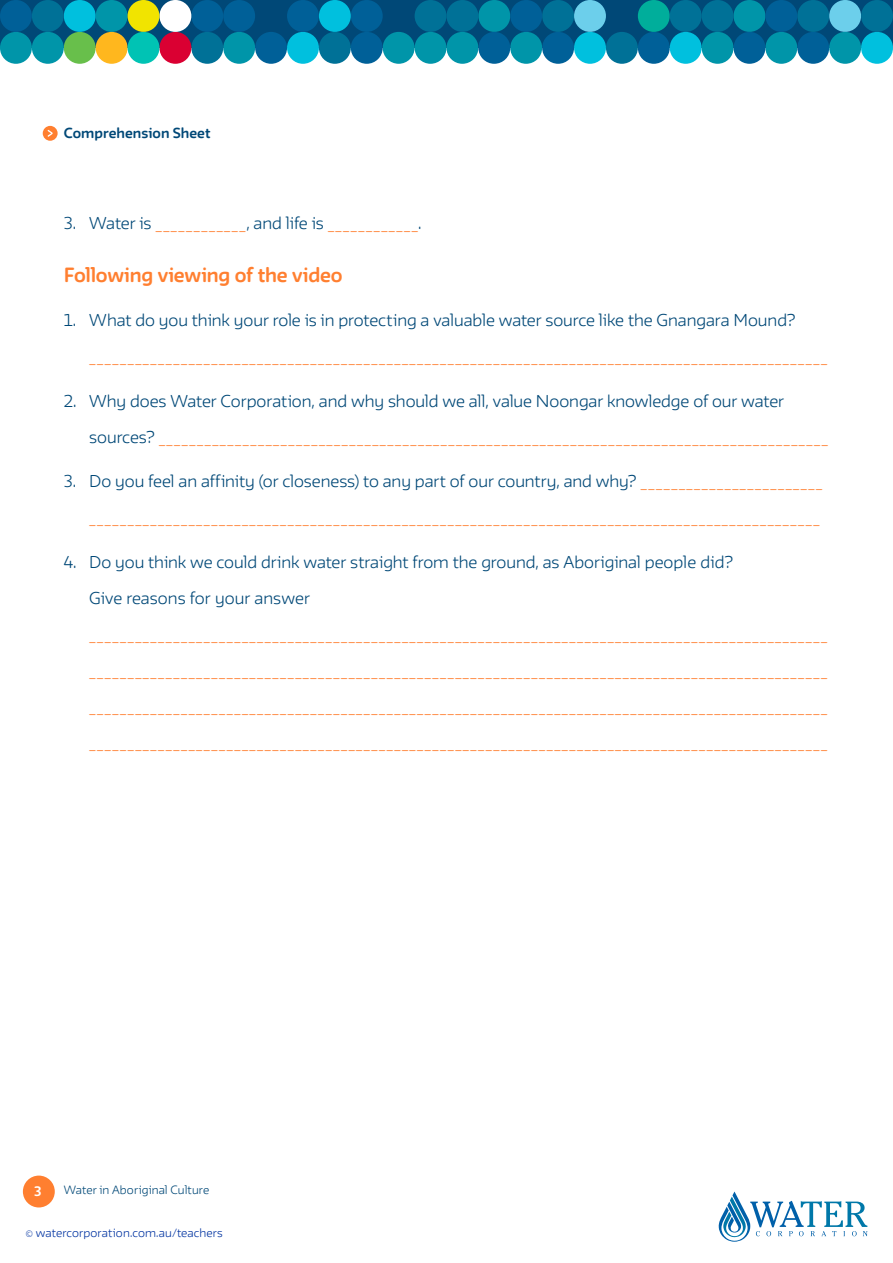
<style>
.page{position:relative;width:893px;height:1263px;background:#fff}
.page>*{position:absolute;margin:0;border:0;box-sizing:border-box;transform-origin:0 0}
.t1{font:700 18px "FWT Irma Round";letter-spacing:-.015em;color:#ff7f30}
.t2{font:300 15px "FWT Irma Round";letter-spacing:-.01em;color:#ff7f30}
.t3{font:300 15px "FWT Irma Round";letter-spacing:-.005em;color:#004877}
.t4{font:700 12.75px "FWT Irma Round";letter-spacing:.005em;color:#004877}
.t5{font:700 12px "FWT Irma Round";color:#fff}
.t6{font:300 10.5px "FWT Irma Round";letter-spacing:.01em;color:#0033a1}
.t7{font:300 10.5px "FWT Irma Round";letter-spacing:.005em;color:#004877}
.s1{color:#004877}
.s2{color:#ff7f30}
</style>
<div class="page">
<svg style="left:719px;top:1191px;width:148px;height:51px"></svg>
<div style="left:0;top:0;width:893px;height:48px;background:#004877"></div>
<div style="left:223px;top:32px;width:32px;height:32px;background:#0095a9;border-radius:50%"></div>
<div style="left:287px;top:32px;width:32px;height:32px;background:#00c0de;border-radius:50%"></div>
<div style="left:319px;top:32px;width:32px;height:32px;background:#007197;border-radius:50%"></div>
<div style="left:255px;top:32px;width:32px;height:32px;background:#006098;border-radius:50%"></div>
<div style="left:191px;top:32px;width:32px;height:32px;background:#007197;border-radius:50%"></div>
<div style="left:351px;top:0;width:32px;height:32px;background:#006098;border-radius:50%"></div>
<div style="left:287px;top:0;width:32px;height:32px;background:#006098;border-radius:50%"></div>
<div style="left:191px;top:0;width:32px;height:32px;background:#006098;border-radius:50%"></div>
<div style="left:223px;top:0;width:32px;height:32px;background:#006098;border-radius:50%"></div>
<div style="left:319px;top:0;width:32px;height:32px;background:#00c0de;border-radius:50%"></div>
<div style="left:64px;top:32px;width:32px;height:32px;background:#68bf4b;border-radius:50%"></div>
<div style="left:64px;top:0;width:32px;height:32px;background:#00c0de;border-radius:50%"></div>
<div style="left:0;top:32px;width:32px;height:32px;background:#0095a9;border-radius:50%"></div>
<div style="left:383px;top:32px;width:32px;height:32px;background:#0095a9;border-radius:50%"></div>
<div style="left:32px;top:32px;width:32px;height:32px;background:#0095a9;border-radius:50%"></div>
<div style="left:32px;top:0;width:32px;height:32px;background:#007197;border-radius:50%"></div>
<div style="left:0;top:0;width:32px;height:32px;background:#006098;border-radius:50%"></div>
<div style="left:351px;top:32px;width:32px;height:32px;background:#006098;border-radius:50%"></div>
<div style="left:96px;top:0;width:32px;height:32px;background:#0095a9;border-radius:50%"></div>
<div style="left:159px;top:32px;width:32px;height:32px;background:#da0032;border-radius:50%"></div>
<div style="left:96px;top:32px;width:32px;height:32px;background:#ffb71e;border-radius:50%"></div>
<div style="left:159px;top:0;width:32px;height:32px;background:#fff;border-radius:50%"></div>
<div style="left:128px;top:0;width:31px;height:32px;background:#f1e400;border-radius:50%"></div>
<div style="left:128px;top:32px;width:31px;height:32px;background:#00c3b4;border-radius:50%"></div>
<div style="left:415px;top:0;width:31px;height:32px;background:#007197;border-radius:50%"></div>
<div style="left:415px;top:32px;width:31px;height:32px;background:#0095a9;border-radius:50%"></div>
<div style="left:638px;top:32px;width:32px;height:32px;background:#006098;border-radius:50%"></div>
<div style="left:510px;top:32px;width:32px;height:32px;background:#0095a9;border-radius:50%"></div>
<div style="left:542px;top:32px;width:32px;height:32px;background:#006098;border-radius:50%"></div>
<div style="left:478px;top:0;width:32px;height:32px;background:#0095a9;border-radius:50%"></div>
<div style="left:446px;top:32px;width:32px;height:32px;background:#0095a9;border-radius:50%"></div>
<div style="left:478px;top:32px;width:32px;height:32px;background:#006098;border-radius:50%"></div>
<div style="left:542px;top:0;width:32px;height:32px;background:#007197;border-radius:50%"></div>
<div style="left:574px;top:0;width:32px;height:32px;background:#6ccfeb;border-radius:50%"></div>
<div style="left:510px;top:0;width:32px;height:32px;background:#006098;border-radius:50%"></div>
<div style="left:446px;top:0;width:32px;height:32px;background:#007197;border-radius:50%"></div>
<div style="left:574px;top:32px;width:32px;height:32px;background:#00c0de;border-radius:50%"></div>
<div style="left:606px;top:32px;width:32px;height:32px;background:#007197;border-radius:50%"></div>
<div style="left:638px;top:0;width:32px;height:32px;background:#00ae9b;border-radius:50%"></div>
<div style="left:670px;top:0;width:32px;height:32px;background:#007197;border-radius:50%"></div>
<div style="left:670px;top:32px;width:32px;height:32px;background:#00c0de;border-radius:50%"></div>
<div style="left:765px;top:32px;width:32px;height:32px;background:#0095a9;border-radius:50%"></div>
<div style="left:797px;top:32px;width:32px;height:32px;background:#006098;border-radius:50%"></div>
<div style="left:733px;top:0;width:32px;height:32px;background:#0095a9;border-radius:50%"></div>
<div style="left:702px;top:32px;width:31px;height:32px;background:#0095a9;border-radius:50%"></div>
<div style="left:733px;top:32px;width:32px;height:32px;background:#006098;border-radius:50%"></div>
<div style="left:797px;top:0;width:32px;height:32px;background:#007197;border-radius:50%"></div>
<div style="left:829px;top:0;width:32px;height:32px;background:#6ccfeb;border-radius:50%"></div>
<div style="left:765px;top:0;width:32px;height:32px;background:#006098;border-radius:50%"></div>
<div style="left:702px;top:0;width:31px;height:32px;background:#007197;border-radius:50%"></div>
<div style="left:861px;top:32px;width:32px;height:32px;background:#00c0de;border-radius:50%"></div>
<div style="left:861px;top:0;width:32px;height:32px;background:#007197;border-radius:50%"></div>
<div style="left:829px;top:32px;width:32px;height:32px;background:#0095a9;border-radius:50%"></div>
<div style="left:23px;top:1175px;width:32px;height:32px;background:#ff7f30;border-radius:50%"></div>
<svg style="left:43px;top:126px;width:15px;height:15px"></svg>
<p class="t4" style="left:64px;top:122px;width:148px">Comprehension Sheet</p>
<p class="t2" style="left:64px;top:211px;width:359px"><span class="s1">3. Water is</span> ____________<span class="s1">, and life is</span> ____________<span class="s1">.</span></p>
<p class="t1" style="left:64px;top:260px;width:280px">Following viewing of the video</p>
<p class="t3" style="left:64px;top:308px;width:733px">1. What do you think your role is in protecting a valuable water source like the Gnangara Mound?</p>
<p class="t2" style="left:89px;top:344px;width:740px">_________________________________________________________________________________________________</p>
<p class="t3" style="left:64px;top:389px;width:722px">2. Why does Water Corporation, and why should we all, value Noongar knowledge of our water</p>
<p class="t2" style="left:89px;top:425px;width:740px"><span class="s1">sources?</span> ________________________________________________________________________________________</p>
<p class="t3" style="left:64px;top:469px;width:760px">3. Do you feel an affinity (or closeness) to any part of our country, and why? <span class="s2">________________________</span></p>
<p class="t2" style="left:89px;top:505px;width:732px">________________________________________________________________________________________________</p>
<p class="t3" style="left:64px;top:550px;width:671px">4. Do you think we could drink water straight from the ground, as Aboriginal people did?</p>
<p class="t3" style="left:89px;top:586px;width:222px">Give reasons for your answer</p>
<p class="t2" style="left:89px;top:622px;width:740px">_________________________________________________________________________________________________</p>
<p class="t2" style="left:89px;top:658px;width:740px">_________________________________________________________________________________________________</p>
<p class="t2" style="left:89px;top:694px;width:740px">_________________________________________________________________________________________________</p>
<p class="t2" style="left:89px;top:730px;width:740px">_________________________________________________________________________________________________</p>
<p class="t5" style="left:34px;top:1182px;width:9px">3</p>
<p class="t7" style="left:64px;top:1182px;width:147px">Water in Aboriginal Culture</p>
<p class="t6" style="left:26px;top:1225px;width:199px">© watercorporation.com.au/teachers</p>
</div>
